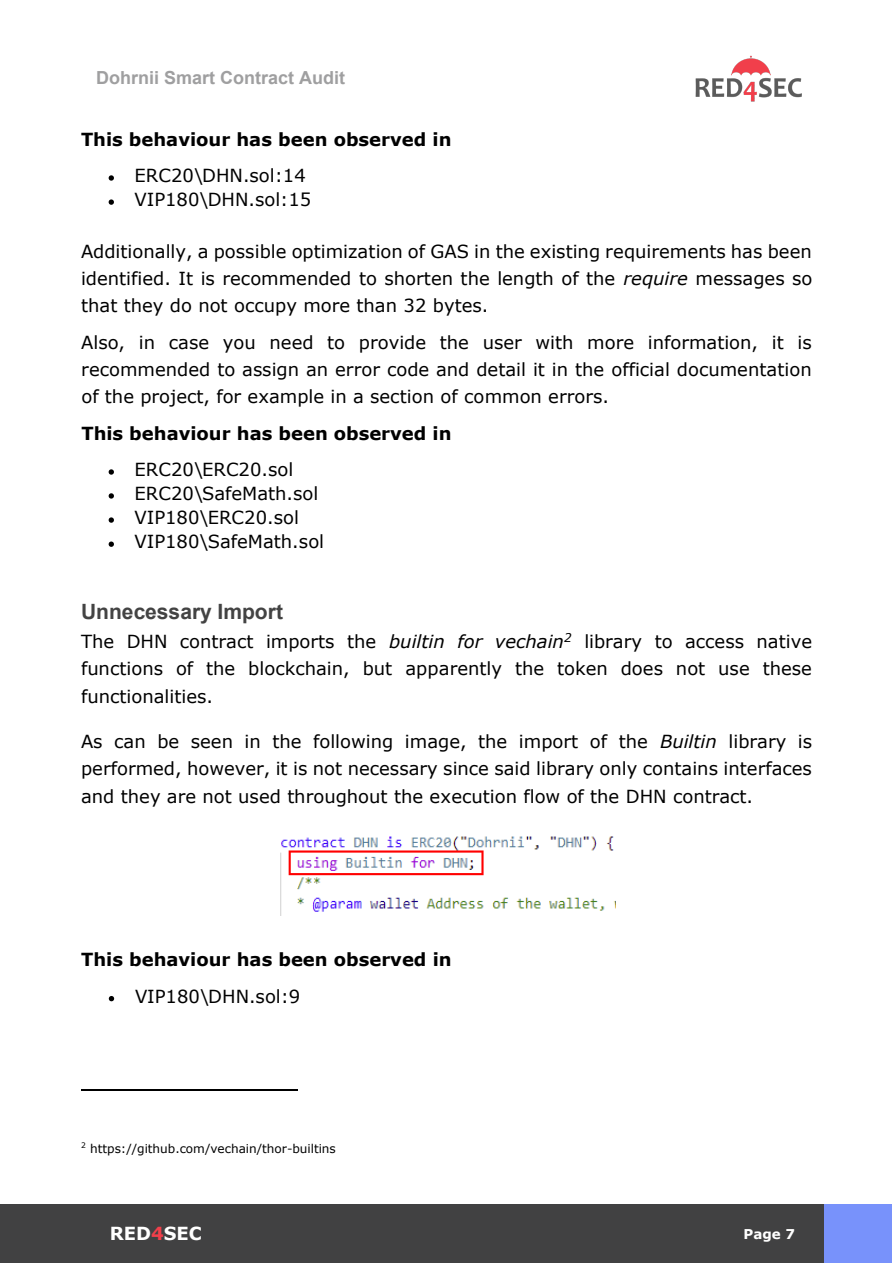
<style>
.page{position:relative;width:893px;height:1263px;background:#fff}
.page>*{position:absolute;margin:0;border:0;box-sizing:border-box;transform-origin:0 0}
.t1{font:700 21px "Arial";color:#434343}
.t2{font:18px/27.3px "Verdana";color:#000;text-align:justify}
.t3{font:700 18px "Verdana";color:#000}
.t4{font:700 18px "Arial";color:#9f9fa0}
.t5{font:700 18px "Verdana";color:#fff}
.t6{font:700 13.5px "Verdana";color:#fff}
.t7{font:12px "Verdana";letter-spacing:-.005em;color:#000}
.s1{font-style:italic}
.s2{color:#f13f4b}
</style>
<div class="page">
<div style="left:586px;top:1203px;width:306px;height:59px;background:#7892fb"></div>
<div style="left:0;top:1203px;width:824px;height:59px;background:#414142"></div>
<img style="left:695px;top:55px;width:107px;height:47px">
<svg style="left:109px;top:175px;width:5px;height:6px"></svg>
<svg style="left:109px;top:199px;width:5px;height:6px"></svg>
<svg style="left:109px;top:469px;width:5px;height:6px"></svg>
<svg style="left:109px;top:493px;width:5px;height:6px"></svg>
<svg style="left:109px;top:517px;width:5px;height:6px"></svg>
<svg style="left:109px;top:541px;width:5px;height:6px"></svg>
<svg style="left:109px;top:996px;width:5px;height:5px"></svg>
<hr style="left:81px;top:1089px;width:216px;height:1px;background:#000">
<img style="left:280px;top:836px;width:335px;height:79px">
<p class="t4" style="left:96px;top:66px;width:251px">Dohrnii Smart Contract Audit</p>
<p class="t3" style="left:81px;top:128px;width:372px">This behaviour has been observed in</p>
<p class="t2" style="left:134px;top:164px;width:178px;line-height:24.2px">ERC20\DHN.sol:14<br>VIP180\DHN.sol:15</p>
<p class="t2" style="left:81px;top:238px;width:733px">Additionally, a possible optimization of GAS in the existing requirements has been identified. It is recommended to shorten the length of the <span class="s1">require</span> messages so that they do not occupy more than 32 bytes.</p>
<p class="t2" style="left:81px;top:329px;width:732px">Also, in case you need to provide the user with more information, it is recommended to assign an error code and detail it in the official documentation of the project, for example in a section of common errors.</p>
<p class="t3" style="left:81px;top:422px;width:372px">This behaviour has been observed in</p>
<p class="t2" style="left:134px;top:458px;width:191px;line-height:24px;text-align:left">ERC20\ERC20.sol<br>ERC20\SafeMath.sol<br>VIP180\ERC20.sol<br>VIP180\SafeMath.sol</p>
<p class="t1" style="left:81px;top:598px;width:204px">Unnecessary Import</p>
<p class="t2" style="left:81px;top:628px;width:733px">The DHN contract imports the <span class="s1">builtin for vechain</span><sup>2</sup> library to access native functions of the blockchain, but apparently the token does not use these functionalities.</p>
<p class="t2" style="left:81px;top:728px;width:733px">As can be seen in the following image, the import of the <span class="s1">Builtin</span> library is performed, however, it is not necessary since said library only contains interfaces and they are not used throughout the execution flow of the DHN contract.</p>
<p class="t3" style="left:81px;top:948px;width:372px">This behaviour has been observed in</p>
<p class="t2" style="left:135px;top:983px;width:167px">VIP180\DHN.sol:9</p>
<p class="t7" style="left:81px;top:1141px;width:256px"><sup>2</sup> https://github.com/vechain/thor-builtins</p>
<p class="t5" style="left:110px;top:1222px;width:94px">RED<span class="s2">4</span>SEC</p>
<p class="t6" style="left:744px;top:1225px;width:53px">Page 7</p>
</div>
